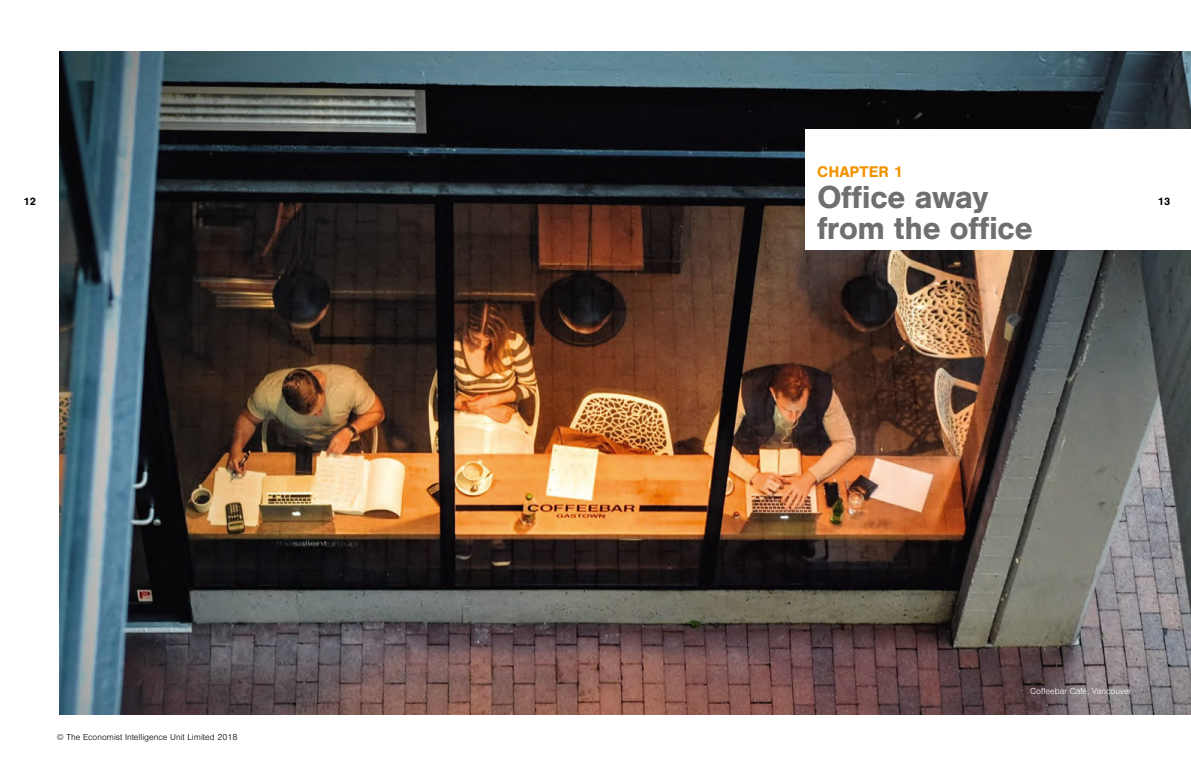
<style>
.page{position:relative;width:1191px;height:766px;background:#fff}
.page>*{position:absolute;margin:0;border:0;box-sizing:border-box;transform-origin:0 0}
.t1{font:700 33px/31px "Nimbus San";letter-spacing:-.02em;color:#706f6f}
.t2{font:700 16px "Nimbus San";letter-spacing:.005em;color:#f39200}
.t3{font:700 11px "Nimbus San";color:#000}
.t4{font:300 9px "Nimbus San";color:#000}
.t5{font:300 9px "Nimbus San";color:#fff}
</style>
<div class="page">
<img style="left:60px;top:51px;width:1131px;height:663px">
<div style="left:806px;top:130px;width:385px;height:120px;background:#fff"></div>
<h2 class="t2" style="left:817px;top:162px;width:87px">CHAPTER 1</h2>
<h1 class="t1" style="left:817px;top:181px;width:217px">Office away from the office</h1>
<p class="t3" style="left:1157px;top:195px;width:14px">13</p>
<p class="t3" style="left:24px;top:195px;width:14px">12</p>
<p class="t3" style="left:1155px;top:195px;width:14px">13</p>
<p class="t4" style="left:57px;top:732px;width:182px">© The Economist Intelligence Unit Limited 2018</p>
<p class="t5" style="left:1030px;top:686px;width:103px">Coffeebar Café, Vancouver</p>
</div>
